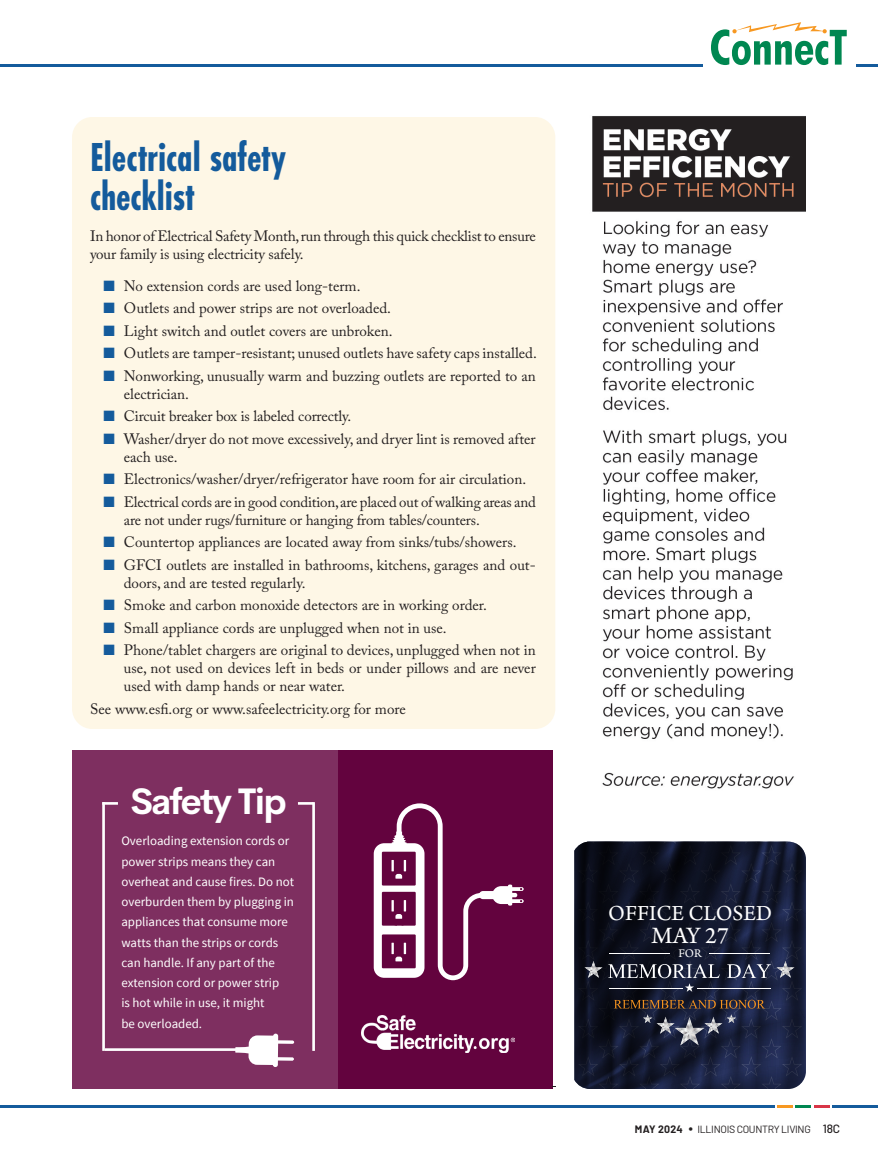
<style>
.page{position:relative;width:878px;height:1161px;background:#fff}
.page>*{position:absolute;margin:0;border:0;box-sizing:border-box;transform-origin:0 0}
.t1{font:700 42px/39px "Futura PT Cond";color:#145b9c;scale:.93 1}
.t2{font:700 36.15px "Cerebri Sans";letter-spacing:-.05em;color:#fff}
.t3{font:24.75px "Arno Pro";color:#fff}
.t4{font:22.65px "Arno Pro";color:#fff}
.t5{font:15px/18px "Adobe Caslon Pro";color:#231f20}
.t6{font:12.9px/20.2px "Source Sans Pro";color:#fff}
.t7{font:12.3px "Arno Pro";color:#fff}
.t8{font:10.5px "Barlow";letter-spacing:-.03em;color:#231f20}
.s1{color:#145b9c}
.s2{font-weight:700}
.s3{font-size:15px}
.s4{font-weight:500;font-size:12px}
</style>
<div class="page">
<div style="left:72px;top:117px;width:483px;height:612px;background:#fef7e6;border-radius:20px"></div>
<img style="left:592px;top:116px;width:213px;height:673px">
<div style="left:72px;top:751px;width:480px;height:338px;background:#63033e"></div>
<div style="left:72px;top:751px;width:266px;height:338px;background:#7e2f60"></div>
<img style="left:362px;top:1016px;width:152px;height:37px">
<hr style="left:102px;top:802px;width:3px;height:249px;background:#fff">
<hr style="left:312px;top:802px;width:3px;height:249px;background:#fff">
<hr style="left:105px;top:1048px;width:163px;height:3px;background:#fff">
<hr style="left:102px;top:802px;width:16px;height:3px;background:#fff">
<hr style="left:298px;top:802px;width:15px;height:3px;background:#fff">
<svg style="left:235px;top:1034px;width:59px;height:33px"></svg>
<svg style="left:374px;top:803px;width:149px;height:177px"></svg>
<svg style="left:574px;top:846px;width:231px;height:239px;background:#1f243a"></svg>
<svg style="left:578px;top:842px;width:224px;height:247px;background:#1a1f32"></svg>
<hr style="left:0;top:64px;width:702px;height:3px;background:#145b9c">
<hr style="left:855px;top:64px;width:23px;height:3px;background:#145b9c">
<hr style="left:777px;top:1105px;width:16px;height:3px;background:#f79821">
<hr style="left:0;top:1105px;width:774px;height:3px;background:#145b9c">
<hr style="left:813px;top:1105px;width:16px;height:3px;background:#d83547">
<hr style="left:831px;top:1105px;width:47px;height:3px;background:#145b9c">
<hr style="left:795px;top:1105px;width:16px;height:3px;background:#008751">
<svg style="left:711px;top:22px;width:135px;height:43px"></svg>
<h1 class="t1" style="left:90px;top:137px;width:212px">Electrical safety checklist</h1>
<p class="t5" style="left:90px;top:227px;width:447px">In honor of Electrical Safety Month, run through this quick checklist to ensure your family is using electricity safely.</p>
<p class="t5" style="left:104px;top:276px;width:258px"><span class="s1">■</span> No extension cords are used long-term.</p>
<p class="t5" style="left:104px;top:299px;width:289px"><span class="s1">■</span> Outlets and power strips are not overloaded.</p>
<p class="t5" style="left:104px;top:321px;width:290px"><span class="s1">■</span> Light switch and outlet covers are unbroken.</p>
<p class="t5" style="left:104px;top:344px;width:435px"><span class="s1">■</span> Outlets are tamper-resistant; unused outlets have safety caps installed.</p>
<p class="t5" style="left:124px;top:366px;width:413px;text-indent:-20px"><span class="s1">■</span> Nonworking, unusually warm and buzzing outlets are reported to an electrician.</p>
<p class="t5" style="left:104px;top:407px;width:249px"><span class="s1">■</span> Circuit breaker box is labeled correctly.</p>
<p class="t5" style="left:124px;top:429px;width:413px;text-indent:-20px"><span class="s1">■</span> Washer/dryer do not move excessively, and dryer lint is removed after each use.</p>
<p class="t5" style="left:104px;top:470px;width:424px"><span class="s1">■</span> Electronics/washer/dryer/refrigerator have room for air circulation.</p>
<p class="t5" style="left:124px;top:492px;width:413px;text-indent:-20px"><span class="s1">■</span> Electrical cords are in good condition, are placed out of walking areas and are not under rugs/furniture or hanging from tables/counters.</p>
<p class="t5" style="left:104px;top:533px;width:414px"><span class="s1">■</span> Countertop appliances are located away from sinks/tubs/showers.</p>
<p class="t5" style="left:124px;top:555px;width:413px;text-indent:-20px"><span class="s1">■</span> GFCI outlets are installed in bathrooms, kitchens, garages and out&shy;doors, and are tested regularly.</p>
<p class="t5" style="left:104px;top:596px;width:385px"><span class="s1">■</span> Smoke and carbon monoxide detectors are in working order.</p>
<p class="t5" style="left:104px;top:618px;width:344px"><span class="s1">■</span> Small appliance cords are unplugged when not in use.</p>
<p class="t5" style="left:124px;top:641px;width:413px;text-align:justify;text-indent:-20px"><span class="s1">■</span> Phone/tablet chargers are original to devices, unplugged when not in use, not used on devices left in beds or under pillows and are never used with damp hands or near water.</p>
<p class="t5" style="left:90px;top:699px;width:317px">See www.esfi.org or www.safeelectricity.org for more</p>
<h2 class="t2" style="left:130px;top:773px;width:158px">Safety Tip</h2>
<p class="t6" style="left:121px;top:831px;width:174px">Overloading extension cords or power strips means they can overheat and cause fires. Do not overburden them by plugging in appliances that consume more watts than the strips or cords can handle. If any part of the extension cord or power strip<br>is hot while in use, it might<br>be overloaded.</p>
<h3 class="t4" style="left:608px;top:900px;width:165px">OFFICE CLOSED</h3>
<h3 class="t3" style="left:651px;top:921px;width:79px">MAY 27</h3>
<p class="t7" style="left:678px;top:947px;width:25px">FOR</p>
<p class="t8" style="left:635px;top:1123px;width:206px"><span class="s2">MAY 2024</span> <span class="s3">•</span> ILLINOIS COUNTRY LIVING <span class="s4">18C</span></p>
</div>
